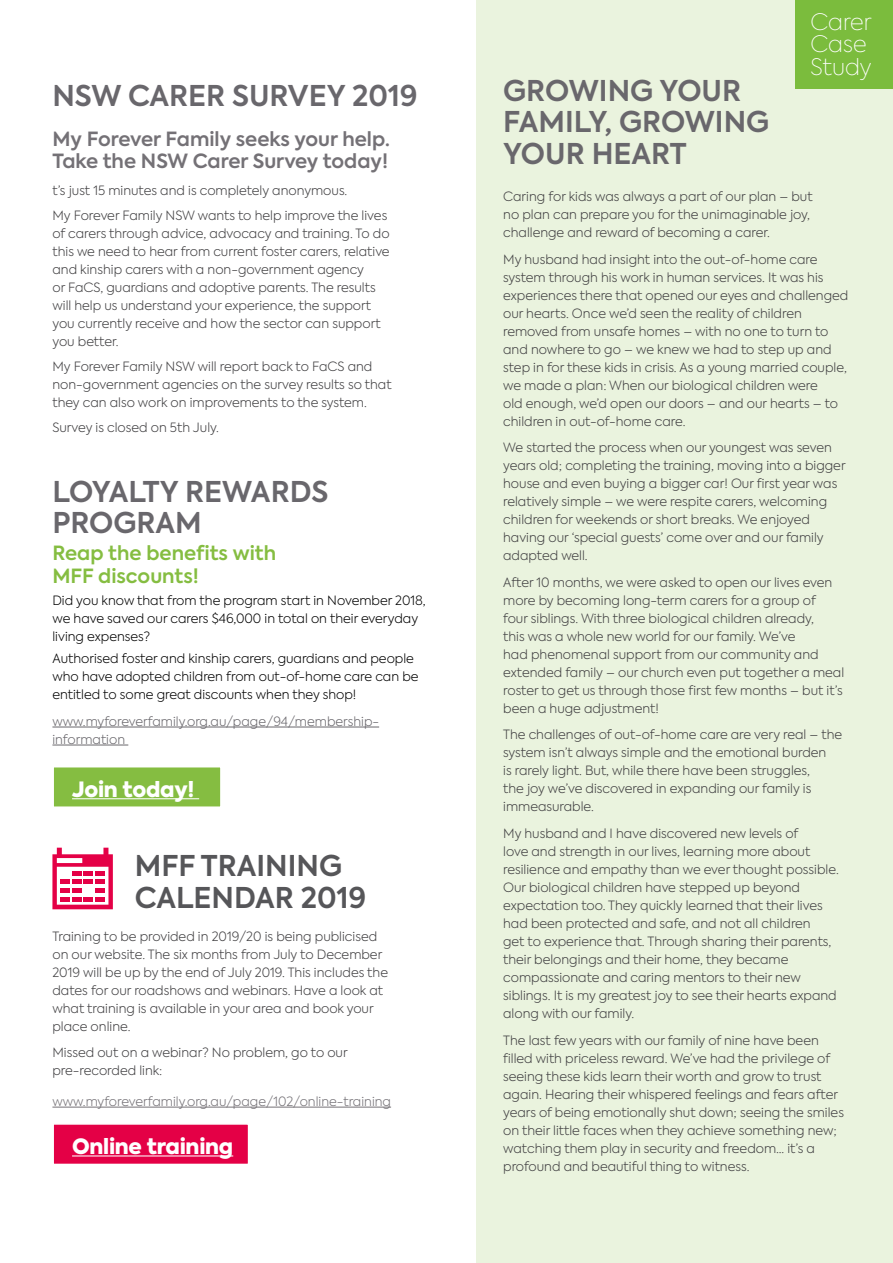
<style>
.page{position:relative;width:893px;height:1263px;background:#fff}
.page>*{position:absolute;margin:0;border:0;box-sizing:border-box;transform-origin:0 0}
.t1{font:600 28.5px/31.5px "Axiforma";color:#69676c}
.t2{font:600 28.5px/31.5px "Axiforma";color:#565659}
.t3{font:100 22.5px/22.4px "Axiforma";color:#fff}
.t4{font:900 21px "Axiforma";letter-spacing:-.01em;color:#fff}
.t5{font:600 19.5px/22.5px "Axiforma";color:#747176}
.t6{font:600 19.5px/22.5px "Axiforma";color:#85bd41}
.t7{font:300 12.75px/18px "Axiforma";color:#414042}
.t8{font:300 12.75px/18px "Axiforma";color:#000}
.t9{font:300 12.75px/18px "Axiforma";color:#69676c}
.t10{font:300 12.75px "Axiforma";color:#747176}
</style>
<div class="page">
<div style="left:476px;top:0;width:417px;height:1263px;background:#eaf3de"></div>
<hr style="left:52px;top:727px;width:327px;height:1px;background:#69676c">
<hr style="left:52px;top:745px;width:76px;height:1px;background:#69676c">
<div style="left:52px;top:766px;width:170px;height:42px;background:#85bd41;border:2px solid #fff"></div>
<hr style="left:72px;top:798px;width:127px;height:1px;background:#fff">
<div style="left:52px;top:1123px;width:197px;height:42px;background:#e40046;border:2px solid #fff"></div>
<hr style="left:72px;top:1155px;width:161px;height:1px;background:#fff">
<svg style="left:52px;top:848px;width:61px;height:61px"></svg>
<div style="left:72px;top:888px;width:9px;height:5px;background:#e40046"></div>
<div style="left:60px;top:879px;width:10px;height:5px;background:#e40046"></div>
<div style="left:72px;top:879px;width:9px;height:5px;background:#e40046"></div>
<hr style="left:52px;top:1107px;width:339px;height:1px;background:#747176">
<div style="left:796px;top:0;width:97px;height:89px;background:#7bbc3d"></div>
<h1 class="t1" style="left:52px;top:81px;width:366px">NSW CARER SURVEY 2019</h1>
<h3 class="t5" style="left:52px;top:128px;width:339px">My Forever Family seeks your help.<br>Take the NSW Carer Survey today!</h3>
<p class="t7" style="left:52px;top:177px;width:336px;line-height:25.2px">t’s just 15 minutes and is completely anonymous.<br>My Forever Family NSW wants to help improve the lives</p>
<p class="t7" style="left:52px;top:224px;width:339px">of carers through advice, advocacy and training. To do this we need to hear from current foster carers, relative and kinship carers with a non-government agency<br>or FaCS, guardians and adoptive parents. The results will help us understand your experience, the support you currently receive and how the sector can support you better.</p>
<p class="t7" style="left:52px;top:357px;width:341px">My Forever Family NSW will report back to FaCS and non-government agencies on the survey results so that they can also work on improvements to the system.</p>
<p class="t7" style="left:52px;top:419px;width:168px">Survey is closed on 5th July.</p>
<h1 class="t1" style="left:52px;top:476px;width:277px">LOYALTY REWARDS<br>PROGRAM</h1>
<h3 class="t6" style="left:52px;top:542px;width:225px">Reap the benefits with<br>MFF discounts!</h3>
<p class="t8" style="left:52px;top:591px;width:375px">Did you know that from the program start in November 2018, we have saved our carers $46,000 in total on their everyday living expenses?</p>
<p class="t8" style="left:52px;top:649px;width:368px">Authorised foster and kinship carers, guardians and people who have adopted children from out-of-home care can be entitled to some great discounts when they shop!</p>
<p class="t9" style="left:52px;top:712px;width:328px">www.myforeverfamily.org.au/page/94/membership&shy;information</p>
<h3 class="t4" style="left:72px;top:774px;width:124px">Join today!</h3>
<h1 class="t2" style="left:135px;top:851px;width:233px">MFF TRAINING<br>CALENDAR 2019</h1>
<p class="t7" style="left:52px;top:927px;width:337px">Training to be provided in 2019/20 is being publicised on our website. The six months from July to December 2019 will be up by the end of July 2019. This includes the dates for our roadshows and webinars. Have a look at what training is available in your area and book your place online.</p>
<p class="t7" style="left:52px;top:1043px;width:297px">Missed out on a webinar? No problem, go to our pre-recorded link:</p>
<p class="t10" style="left:52px;top:1093px;width:340px">www.myforeverfamily.org.au/page/102/online-training</p>
<h3 class="t4" style="left:72px;top:1131px;width:163px">Online training</h3>
<h1 class="t1" style="left:503px;top:75px;width:268px">GROWING YOUR<br>FAMILY, GROWING<br>YOUR HEART</h1>
<h2 class="t3" style="left:810px;top:10px;width:63px">Carer<br>Case<br>Study</h2>
<p class="t7" style="left:503px;top:188px;width:311px">Caring for kids was always a part of our plan – but no plan can prepare you for the unimaginable joy, challenge and reward of becoming a carer.</p>
<p class="t7" style="left:503px;top:250px;width:347px">My husband had insight into the out-of-home care system through his work in human services. It was his experiences there that opened our eyes and challenged our hearts. Once we’d seen the reality of children removed from unsafe homes – with no one to turn to and nowhere to go – we knew we had to step up and step in for these kids in crisis. As a young married couple, we made a plan: When our biological children were<br>old enough, we’d open our doors – and our hearts – to children in out-of-home care.</p>
<p class="t7" style="left:503px;top:439px;width:344px">We started the process when our youngest was seven years old; completing the training, moving into a bigger house and even buying a bigger car! Our first year was relatively simple – we were respite carers, welcoming children for weekends or short breaks. We enjoyed having our ‘special guests’ come over and our family adapted well.</p>
<p class="t7" style="left:503px;top:573px;width:342px">After 10 months, we were asked to open our lives even more by becoming long-term carers for a group of<br>four siblings. With three biological children already,<br>this was a whole new world for our family. We’ve<br>had phenomenal support from our community and extended family – our church even put together a meal roster to get us through those first few months – but it’s been a huge adjustment!</p>
<p class="t7" style="left:503px;top:726px;width:340px">The challenges of out-of-home care are very real – the system isn’t always simple and the emotional burden<br>is rarely light. But, while there have been struggles,<br>the joy we’ve discovered in expanding our family is immeasurable.</p>
<p class="t7" style="left:503px;top:824px;width:337px">My husband and I have discovered new levels of<br>love and strength in our lives, learning more about resilience and empathy than we ever thought possible.<br>Our biological children have stepped up beyond expectation too. They quickly learned that their lives had been protected and safe, and not all children<br>get to experience that. Through sharing their parents, their belongings and their home, they became compassionate and caring mentors to their new siblings. It is my greatest joy to see their hearts expand along with our family.</p>
<p class="t7" style="left:503px;top:1031px;width:342px">The last few years with our family of nine have been filled with priceless reward. We’ve had the privilege of seeing these kids learn their worth and grow to trust again. Hearing their whispered feelings and fears after years of being emotionally shut down; seeing the smiles on their little faces when they achieve something new; watching them play in security and freedom… it’s a profound and beautiful thing to witness.</p>
</div>
